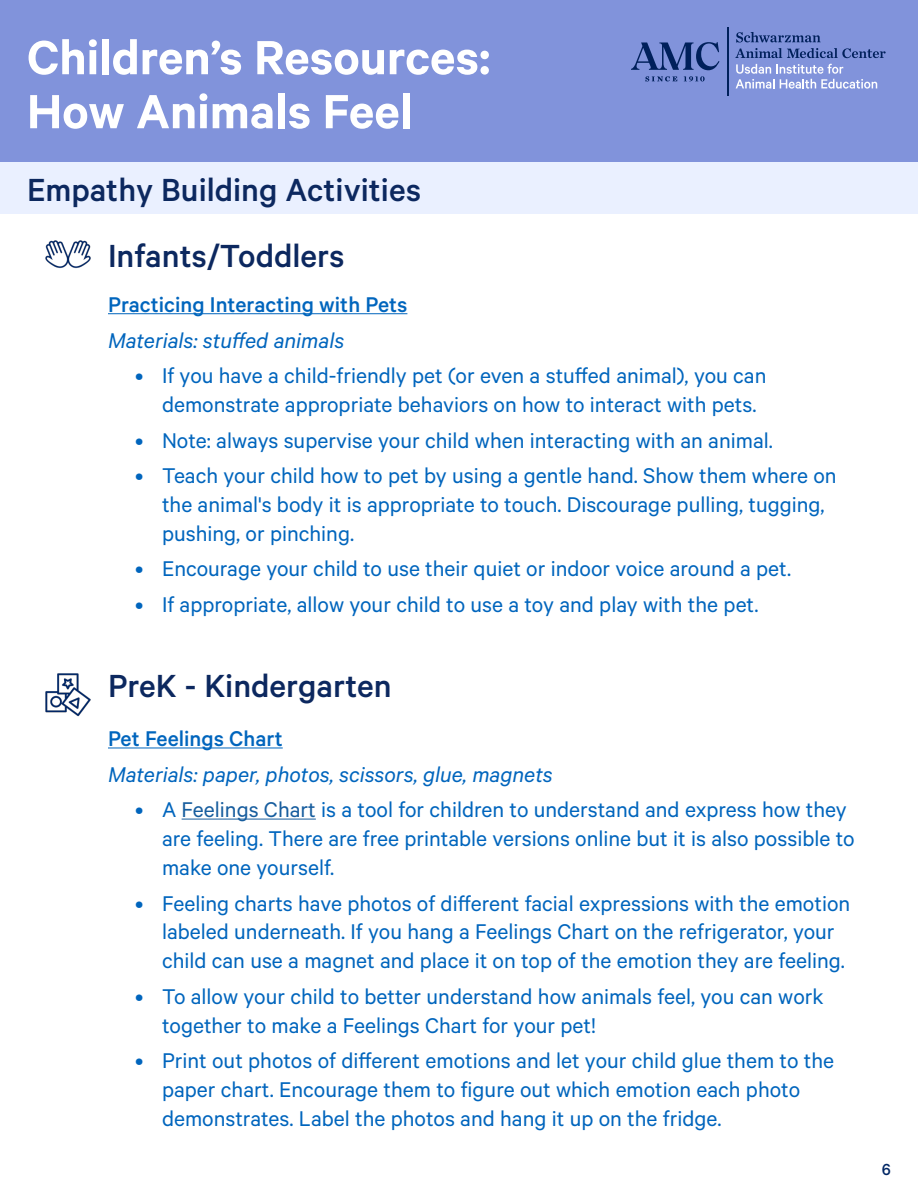
<style>
.page{position:relative;width:918px;height:1188px;background:#fff}
.page>*{position:absolute;margin:0;border:0;box-sizing:border-box;transform-origin:0 0}
.t1{font:600 54px "Calibre";color:#fff}
.CMYK_Navy_-_Content{font:500 36px "Calibre";color:#0c285f}
.t2{font:24px/28.8px "Calibre";color:#0065bd}
.CMYK_Navy_-_Bullet_T{font:italic 24px "Calibre";color:#0065bd}
.CMYK_Navy_-_Bullet_T-2{font:500 24px "Calibre";color:#0065bd}
.t3{font:500 18px "Calibre";color:#002664}
.s1{color:#175d9e}
</style>
<div class="page">
<div style="left:0;top:162px;width:918px;height:51px;background:#eaf0ff"></div>
<div style="left:0;top:0;width:918px;height:162px;background:#8193db"></div>
<img style="left:27px;top:213px;width:81px;height:56px">
<hr style="left:108px;top:313px;width:299px;height:1px;background:#0065bd">
<img style="left:45px;top:673px;width:46px;height:44px">
<hr style="left:108px;top:748px;width:175px;height:1px;background:#0065bd">
<hr style="left:182px;top:819px;width:134px;height:1px;background:#175d9e">
<hr style="left:727px;top:27px;width:2px;height:69px;background:#00205b">
<svg style="left:736px;top:64px;width:141px;height:25px"></svg>
<svg style="left:645px;top:76px;width:32px;height:5px"></svg>
<svg style="left:684px;top:76px;width:21px;height:5px"></svg>
<svg style="left:631px;top:42px;width:88px;height:28px"></svg>
<svg style="left:735px;top:32px;width:150px;height:26px"></svg>
<p class="t1" style="left:27px;top:25px;width:465px">Children’s Resources:</p>
<p class="t1" style="left:27px;top:79px;width:387px">How Animals Feel</p>
<p class="CMYK_Navy_-_Content" style="left:27px;top:169px;width:396px">Empathy Building Activities</p>
<p class="CMYK_Navy_-_Content" style="left:108px;top:235px;width:238px">Infants/Toddlers</p>
<p class="CMYK_Navy_-_Bullet_T-2" style="left:108px;top:291px;width:301px">Practicing Interacting with Pets</p>
<p class="CMYK_Navy_-_Bullet_T" style="left:108px;top:326px;width:238px">Materials: stuffed animals</p>
<p class="t2" style="left:162px;top:360px;width:606px;text-indent:-27px">• If you have a child-friendly pet (or even a stuffed animal), you can demonstrate appropriate behaviors on how to interact with pets.</p>
<p class="t2" style="left:135px;top:425px;width:639px">• Note: always supervise your child when interacting with an animal.</p>
<p class="t2" style="left:162px;top:460px;width:676px;text-indent:-27px">• Teach your child how to pet by using a gentle hand. Show them where on the animal's body it is appropriate to touch. Discourage pulling, tugging, pushing, or pinching.</p>
<p class="t2" style="left:135px;top:553px;width:658px">• Encourage your child to use their quiet or indoor voice around a pet.</p>
<p class="t2" style="left:135px;top:589px;width:625px">• If appropriate, allow your child to use a toy and play with the pet.</p>
<p class="CMYK_Navy_-_Content" style="left:108px;top:665px;width:285px">PreK - Kindergarten</p>
<p class="CMYK_Navy_-_Bullet_T-2" style="left:108px;top:725px;width:176px">Pet Feelings Chart</p>
<p class="CMYK_Navy_-_Bullet_T" style="left:108px;top:760px;width:446px">Materials: paper, photos, scissors, glue, magnets</p>
<p class="t2" style="left:162px;top:795px;width:694px;text-indent:-27px">• A <span class="s1">Feelings Chart</span> is a tool for children to understand and express how they are feeling. There are free printable versions online but it is also possible to make one yourself.</p>
<p class="t2" style="left:162px;top:888px;width:690px;text-indent:-27px">• Feeling charts have photos of different facial expressions with the emotion labeled underneath. If you hang a Feelings Chart on the refrigerator, your child can use a magnet and place it on top of the emotion they are feeling.</p>
<p class="t2" style="left:162px;top:981px;width:663px;text-indent:-27px">• To allow your child to better understand how animals feel, you can work together to make a Feelings Chart for your pet!</p>
<p class="t2" style="left:162px;top:1045px;width:674px;text-indent:-27px">• Print out photos of different emotions and let your child glue them to the paper chart. Encourage them to figure out which emotion each photo demonstrates. Label the photos and hang it up on the fridge.</p>
<p class="t3" style="left:882px;top:1158px;width:11px">6</p>
</div>
